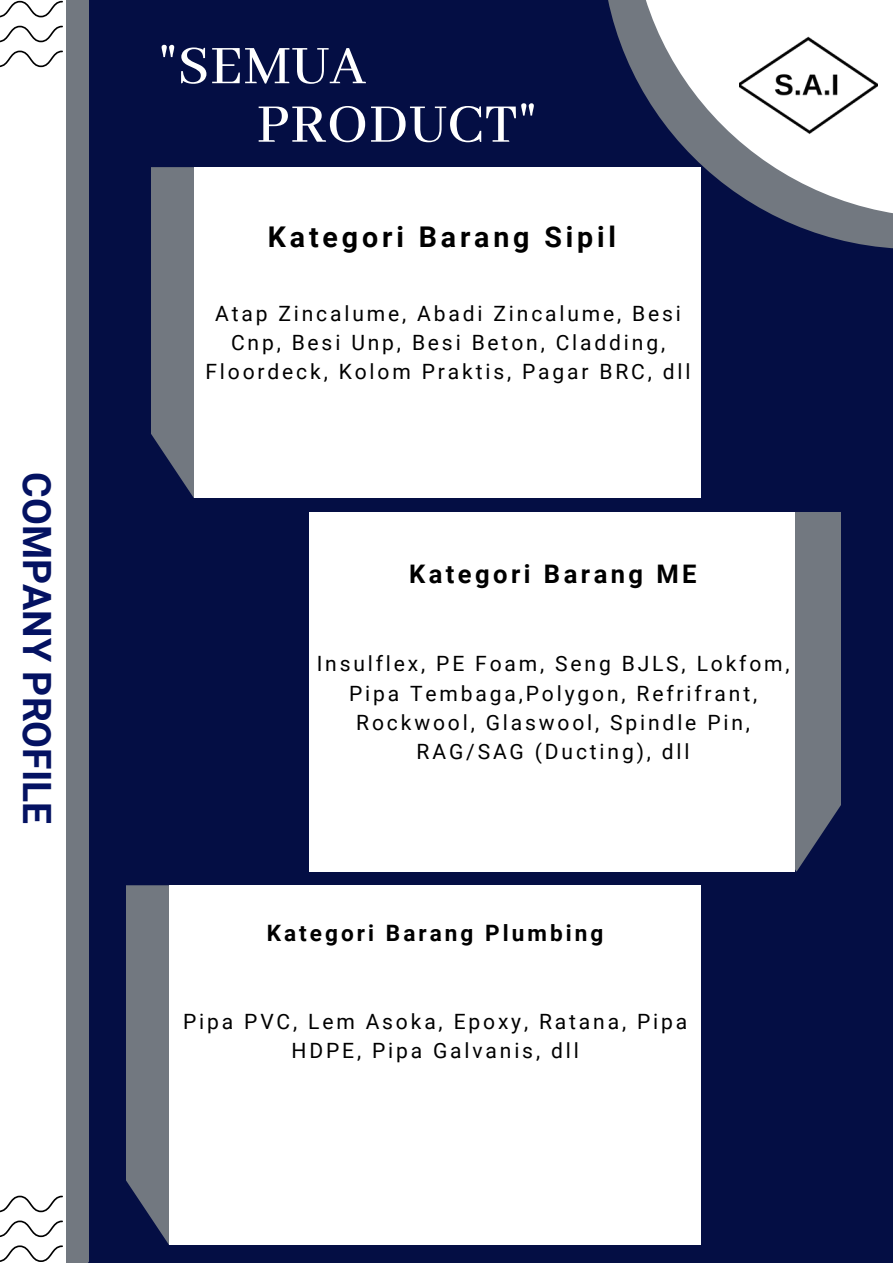
<style>
.page{position:relative;width:893px;height:1264px;background:#fff}
.page>*{position:absolute;margin:0;border:0;box-sizing:border-box;transform-origin:0 0}
.t1{font:500 60px/58.5px "Abhaya Libre";letter-spacing:.015em;color:#fff}
.t2{font:700 39px "Roboto";color:#041262}
.t3{font:700 28.5px "Roboto";letter-spacing:.135em;color:#000}
.t4{font:700 25.5px "Roboto";letter-spacing:.135em;color:#000}
.t5{font:700 22.5px "Roboto";letter-spacing:.135em;color:#000}
.t6{font:21px/29.2px "Roboto";letter-spacing:.135em;color:#000;text-align:center}
</style>
<div class="page">
<div style="left:0;top:0;width:892px;height:1262px;background:#040e44"></div>
<div style="left:66px;top:0;width:23px;height:1262px;background:#727880"></div>
<div style="left:0;top:0;width:66px;height:1262px;background:#fff"></div>
<svg style="left:0;top:1px;width:63px;height:66px;background:#e6e6e6"></svg>
<svg style="left:0;top:1195px;width:63px;height:66px;background:#e6e6e6"></svg>
<svg style="left:151px;top:167px;width:43px;height:330px;background:#676d7a"></svg>
<svg style="left:608px;top:0;width:284px;height:249px"></svg>
<svg style="left:631px;top:0;width:261px;height:217px;background:#a9acb7"></svg>
<img style="left:739px;top:20px;width:138px;height:138px">
<div style="left:194px;top:167px;width:506px;height:330px;background:#fff"></div>
<svg style="left:794px;top:512px;width:47px;height:359px;background:#6b717d"></svg>
<div style="left:309px;top:512px;width:485px;height:359px;background:#fff"></div>
<svg style="left:126px;top:885px;width:43px;height:359px;background:#686e7a"></svg>
<div style="left:169px;top:885px;width:531px;height:359px;background:#fff"></div>
<h2 class="t2" style="left:59px;top:472px;width:353px;rotate:90deg">COMPANY PROFILE</h2>
<h1 class="t1" style="left:256px;top:39px;width:281px;text-indent:-98px">"SEMUA<br>PRODUCT"</h1>
<h3 class="t3" style="left:268px;top:220px;width:350px">Kategori Barang Sipil</h3>
<p class="t6" style="left:205px;top:299px;width:486px">Atap Zincalume, Abadi Zincalume, Besi<br>Cnp, Besi Unp, Besi Beton, Cladding,<br>Floordeck, Kolom Praktis, Pagar BRC, dll</p>
<p class="t4" style="left:409px;top:559px;width:289px">Kategori Barang ME</p>
<p class="t6" style="left:316px;top:649px;width:474px">Insulflex, PE Foam, Seng BJLS, Lokfom, Pipa Tembaga,Polygon, Refrifrant, Rockwool, Glaswool, Spindle Pin, RAG/SAG (Ducting), dll</p>
<p class="t5" style="left:267px;top:920px;width:338px">Kategori Barang Plumbing</p>
<p class="t6" style="left:183px;top:1007px;width:505px">Pipa PVC, Lem Asoka, Epoxy, Ratana, Pipa<br>HDPE, Pipa Galvanis, dll</p>
</div>
